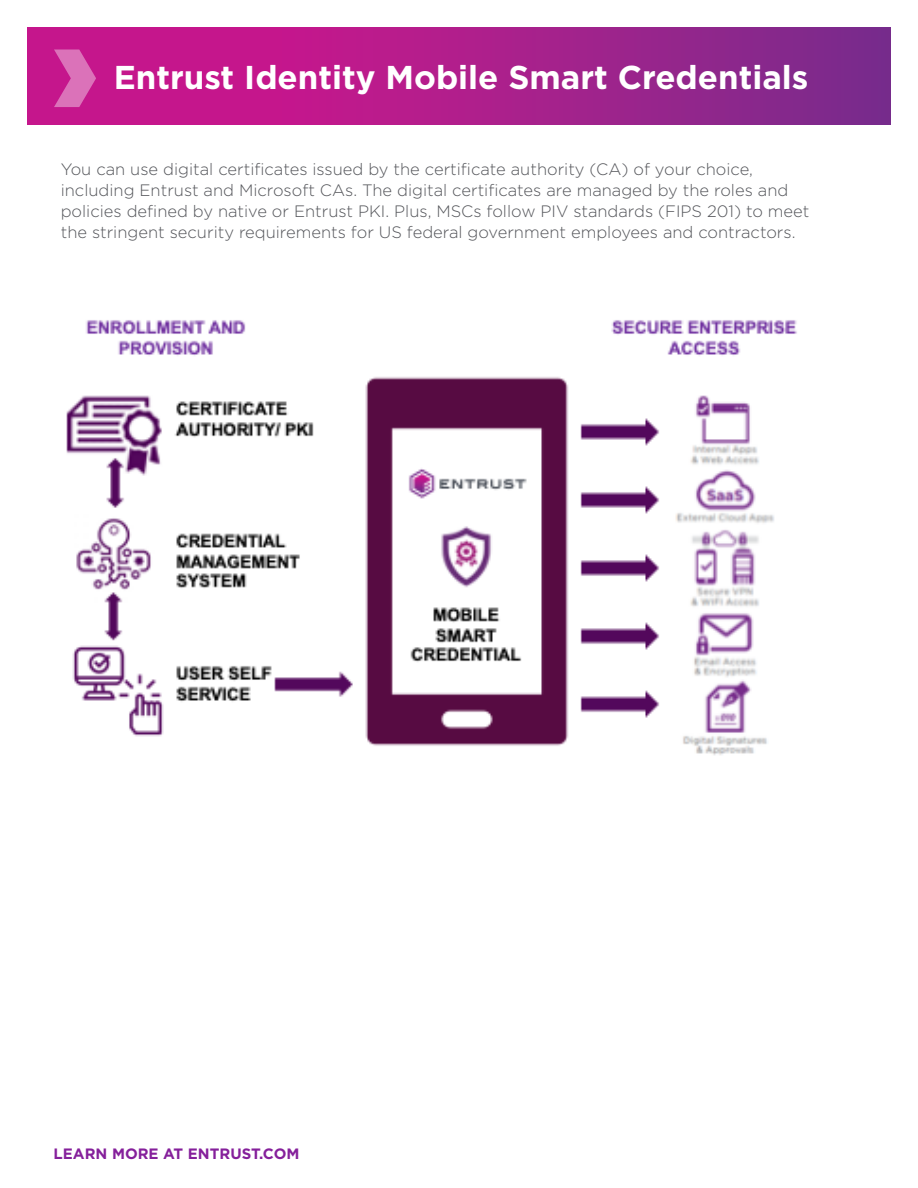
<style>
.page{position:relative;width:918px;height:1188px;background:#fff}
.page>*{position:absolute;margin:0;border:0;box-sizing:border-box;transform-origin:0 0}
.Product_Name{font:700 33px "Gotham";color:#fff}
.Body_copy{font:300 16.5px/21px "Gotham";color:#54555a}
.CTA_URL_front{font:700 15px "Gotham";color:#85209b}
</style>
<div class="page">
<img style="left:66px;top:320px;width:731px;height:435px">
<svg style="left:27px;top:27px;width:864px;height:98px;background:#a91e8b"></svg>
<svg style="left:54px;top:50px;width:42px;height:57px;background:#d24da7"></svg>
<p class="Product_Name" style="left:114px;top:55px;width:696px">Entrust Identity Mobile Smart Credentials</p>
<p class="Body_copy" style="left:61px;top:158px;width:750px">You can use digital certificates issued by the certificate authority (CA) of your choice, including Entrust and Microsoft CAs. The digital certificates are managed by the roles and policies defined by native or Entrust PKI. Plus, MSCs follow PIV standards (FIPS 201) to meet the stringent security requirements for US federal government employees and contractors.</p>
<p class="CTA_URL_front" style="left:54px;top:1144px;width:247px">LEARN MORE AT ENTRUST.COM</p>
</div>
